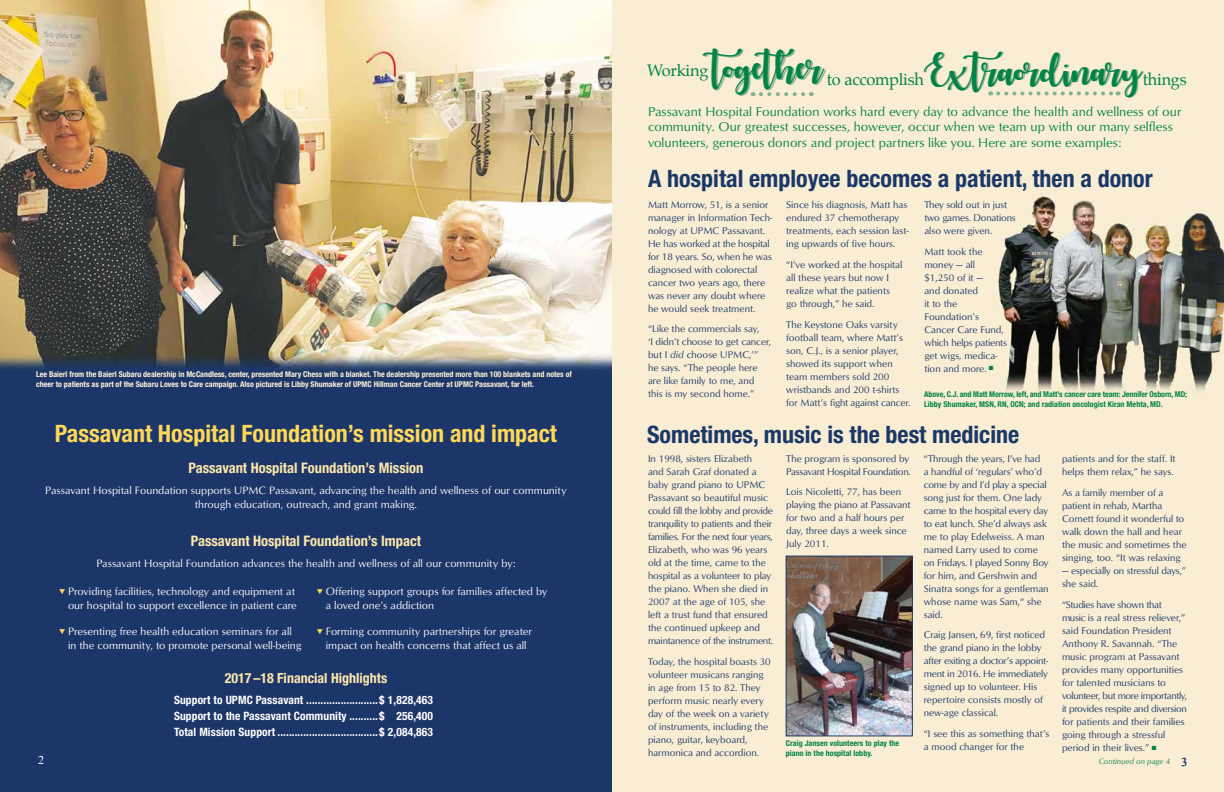
<style>
.page{position:relative;width:1224px;height:792px;background:#fff}
.page>*{position:absolute;margin:0;border:0;box-sizing:border-box;transform-origin:0 0}
.t1{font:700 condensed 24px "Helvetica Neue";color:#193868}
.t2{font:700 condensed 24px "Helvetica Neue";color:#fed858}
.t3{font:16.3px "Palatino";letter-spacing:-.015em;color:#008345}
.t4{font:700 condensed 14.5px "Helvetica Neue";color:#fde8aa}
.t5{font:700 condensed 14px "Helvetica Neue";color:#fde8aa}
.t6{font:13.2px/15.9px "Optimum Roman DTC";color:#008445}
.t7{font:12px "Times New Roman";color:#fff}
.t8{font:12px "Times New Roman";color:#193868}
.t9{font:700 condensed 11.5px/16px "Helvetica Neue";letter-spacing:.01em;color:#fff;text-align:justify}
.t10{font:11px/14px "Optimum Roman DTC";color:#fff;text-align:center}
.t11{font:10px/13px "Optimum Roman DTC";color:#193868}
.t12{font:10px/13px "Optimum Roman DTC";letter-spacing:-.025em;color:#193868}
.t13{font:10px/13px "Optimum Roman DTC";letter-spacing:-.02em;color:#193868}
.t14{font:700 condensed 8px/10px "Helvetica Neue";color:#fff2d8}
.t15{font:700 condensed 8px/10px "Helvetica Neue";letter-spacing:.005em;color:#008445}
.t16{font:8px "Optimum Roman Italic DTC";color:#008445}
.s1{font-family:"Autumnin November";font-size:32px;color:#84b08e}
.s2{font-family:"Optimum Roman Italic DTC"}
.s3{color:#008445}
.s4{color:#fed858}
</style>
<div class="page">
<img style="left:612px;top:0;width:612px;height:792px">
<img style="left:0;top:0;width:612px;height:792px">
<img style="left:788px;top:558px;width:123px;height:176px">
<div style="left:786px;top:556px;width:127px;height:180px;border:1px solid #193868"></div>
<svg style="left:998px;top:91px;width:121px;height:4px"></svg>
<svg style="left:761px;top:92px;width:51px;height:4px"></svg>
<h2 class="t3" style="left:647px;top:65px;width:541px">Working <sup>together</sup>to accomplish<span class="s1">Extraordinary</span>things</h2>
<p class="t6" style="left:648px;top:103px;width:535px">Passavant Hospital Foundation works hard every day to advance the health and wellness of our community. Our greatest successes, however, occur when we team up with our many selfless volunteers, generous donors and project partners like you. Here are some examples:</p>
<p class="t14" style="left:36px;top:369px;width:537px">Lee Baierl from the Baierl Subaru dealership in McCandless, center, presented Mary Chess with a blanket. The dealership presented more than 100 blankets and notes of cheer to patients as part of the Subaru Loves to Care campaign. Also pictured is Libby Shumaker of UPMC Hillman Cancer Center at UPMC Passavant, far left.</p>
<h1 class="t1" style="left:648px;top:164px;width:506px">A hospital employee becomes a patient, then a donor</h1>
<p class="t11" style="left:648px;top:198px;width:126px">Matt Morrow, 51, is a senior manager in Information Tech&shy;nology at UPMC Passavant.<br>He has worked at the hospital for 18 years. So, when he was diagnosed with colorectal cancer two years ago, there was never any doubt where he would seek treatment.</p>
<p class="t11" style="left:648px;top:322px;width:125px">“Like the commercials say,<br>‘I didn’t choose to get cancer, but I <span class="s2">did</span> choose UPMC,’” he says. “The people here are like family to me, and this is my second home.”</p>
<p class="t11" style="left:786px;top:198px;width:124px">Since his diagnosis, Matt has endured 37 chemotherapy treatments, each session last&shy;ing upwards of five hours.</p>
<p class="t11" style="left:786px;top:258px;width:118px">“I’ve worked at the hospital all these years but now I realize what the patients go through,” he said.</p>
<p class="t11" style="left:786px;top:318px;width:126px">The Keystone Oaks varsity football team, where Matt’s son, C.J., is a senior player, showed its support when team members sold 200 wristbands and 200 t-shirts for Matt’s fight against cancer.</p>
<p class="t13" style="left:924px;top:198px;width:93px">They sold out in just two games. Donations also were given.</p>
<p class="t11" style="left:924px;top:245px;width:84px">Matt took the money — all $1,250 of it —<br>and donated<br>it to the<br>Foundation’s<br>Cancer Care Fund, which helps patients get wigs, medica&shy;tion and more. <span class="s3">■</span></p>
<p class="t15" style="left:924px;top:389px;width:265px">Above, C.J. and Matt Morrow, left, and Matt’s cancer care team: Jennifer Osborn, MD;<br>Libby Shumaker, MSN, RN, OCN; and radiation oncologist Kiran Mehta, MD.</p>
<h1 class="t2" style="left:55px;top:419px;width:504px">Passavant Hospital Foundation’s mission and impact</h1>
<h3 class="t4" style="left:189px;top:460px;width:236px">Passavant Hospital Foundation’s Mission</h3>
<p class="t10" style="left:45px;top:483px;width:523px">Passavant Hospital Foundation supports UPMC Passavant, advancing the health and wellness of our community through education, outreach, and grant making.</p>
<h1 class="t1" style="left:647px;top:420px;width:374px">Sometimes, music is the best medicine</h1>
<p class="t12" style="left:786px;top:452px;width:126px">The program is sponsored by<br>Passavant Hospital Foundation.</p>
<p class="t11" style="left:786px;top:485px;width:126px">Lois Nicoletti, 77, has been playing the piano at Passavant for two and a half hours per day, three days a week since<br>July 2011.</p>
<p class="t11" style="left:1062px;top:452px;width:115px">patients and for the staff. It helps them relax,” he says.</p>
<p class="t11" style="left:1062px;top:486px;width:126px">As a family member of a patient in rehab, Martha<br>Cornett found it wonderful to walk down the hall and hear the music and sometimes the singing, too. “It was relaxing</p>
<p class="t11" style="left:1062px;top:564px;width:126px">— especially on stressful days,” she said.</p>
<p class="t11" style="left:1062px;top:598px;width:127px">“Studies have shown that music is a real stress reliever,” said Foundation President<br>Anthony R. Savannah. “The music program at Passavant provides many opportunities for talented musicians to volunteer, but more importantly, it provides respite and diversion for patients and their families going through a stressful period in their lives.” <span class="s3">■</span></p>
<p class="t16" style="left:1099px;top:757px;width:73px">Continued on page 4</p>
<p class="t11" style="left:648px;top:452px;width:127px">In 1998, sisters Elizabeth<br>and Sarah Graf donated a baby grand piano to UPMC<br>Passavant so beautiful music could fill the lobby and provide tranquility to patients and their families. For the next four years,<br>Elizabeth, who was 96 years old at the time, came to the hospital as a volunteer to play the piano. When she died in<br>2007 at the age of 105, she left a trust fund that ensured the continued upkeep and maintanence of the instrument.</p>
<p class="t11" style="left:648px;top:655px;width:124px">Today, the hospital boasts 30 volunteer musicans ranging in age from 15 to 82. They perform music nearly every day of the week on a variety of instruments, including the piano, guitar, keyboard, harmonica and accordion.</p>
<p class="t11" style="left:924px;top:452px;width:126px">“Through the years, I’ve had<br>a handful of ‘regulars’ who’d come by and I’d play a special song just for them. One lady came to the hospital every day to eat lunch. She’d always ask me to play Edelweiss. A man named Larry used to come on Fridays. I played Sonny Boy for him, and Gershwin and<br>Sinatra songs for a gentleman whose name was Sam,“ she said.</p>
<p class="t11" style="left:924px;top:628px;width:126px">Craig Jansen, 69, first noticed the grand piano in the lobby after exiting a doctor’s appoint&shy;ment in 2016. He immediately signed up to volunteer. His repertoire consists mostly of new-age classical.</p>
<p class="t11" style="left:924px;top:727px;width:127px">“I see this as something that’s a mood changer for the</p>
<h3 class="t4" style="left:191px;top:532px;width:232px">Passavant Hospital Foundation’s Impact</h3>
<p class="t10" style="left:96px;top:557px;width:421px">Passavant Hospital Foundation advances the health and wellness of all our community by:</p>
<p class="t10" style="left:59px;top:585px;width:239px;text-align:right"><span class="s4">▼</span> Providing facilities, technology and equipment at our hospital to support excellence in patient care</p>
<p class="t10" style="left:68px;top:625px;width:235px;text-align:left;text-indent:-9px"><span class="s4">▼</span> Presenting free health education seminars for all in the community, to promote personal well-being</p>
<p class="t10" style="left:326px;top:585px;width:223px;text-align:left;text-indent:-9px"><span class="s4">▼</span> Offering support groups for families affected by a loved one’s addiction</p>
<p class="t10" style="left:317px;top:625px;width:217px"><span class="s4">▼</span> Forming community partnerships for greater impact on health concerns that affect us all</p>
<h3 class="t5" style="left:225px;top:669px;width:164px">2017 –18 Financial Highlights</h3>
<p class="t9" style="left:174px;top:692px;width:261px">Support to UPMC Passavant .........................$ 1,828,463<br>Support to the Passavant Community ..........$ 256,400<br>Total Mission Support ...................................$ 2,084,863</p>
<p class="t15" style="left:786px;top:738px;width:115px">Craig Jansen volunteers to play the piano in the hospital lobby.</p>
<p class="t7" style="left:38px;top:752px;width:7px">2</p>
<p class="t8" style="left:1181px;top:754px;width:7px">3</p>
</div>
